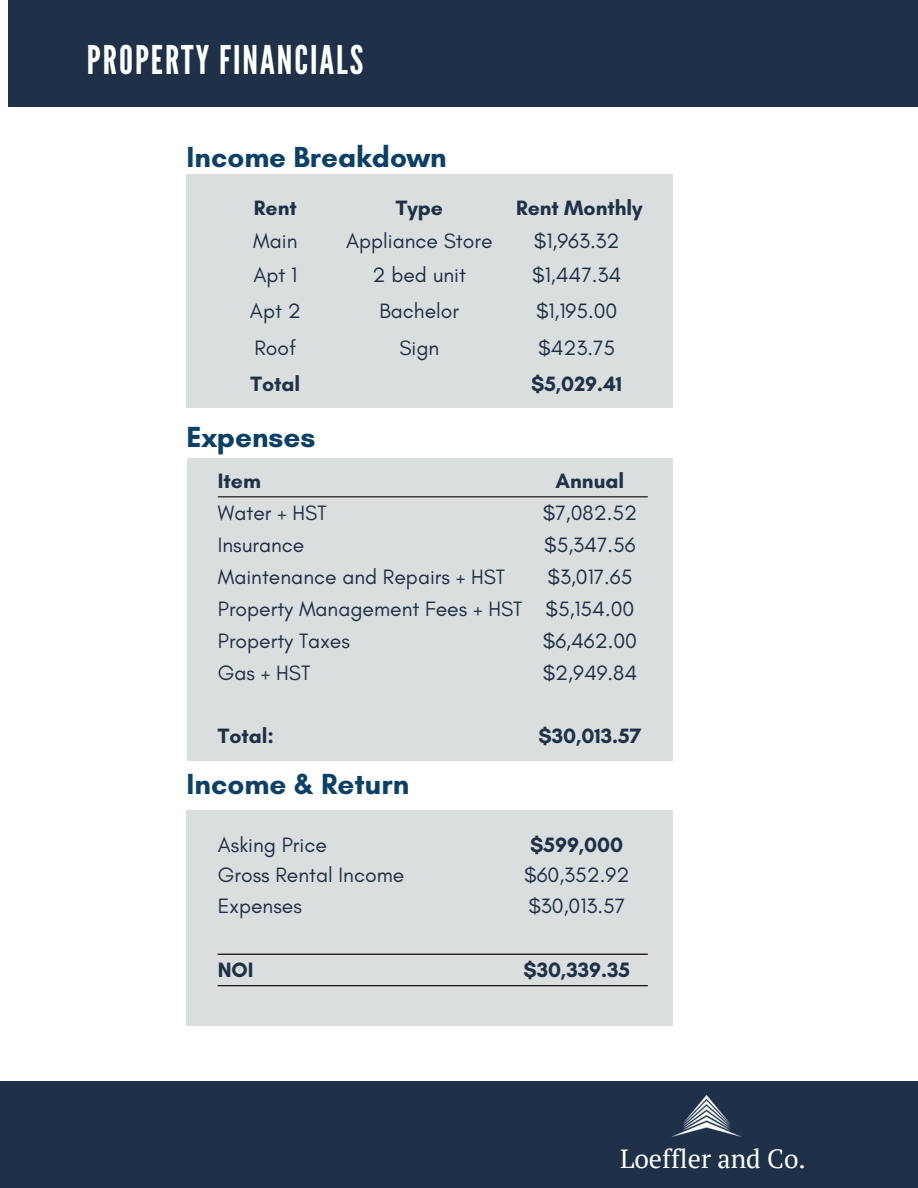
<style>
.page{position:relative;width:918px;height:1188px;background:#fff}
.page>*{position:absolute;margin:0;border:0;box-sizing:border-box;transform-origin:0 0}
.t1{font:39.45px "League Gothic";letter-spacing:.05em;color:#fff}
.t2{font:700 29.7px "Glacial Indifference";color:#0b4168}
.t3{font:700 29.55px "Glacial Indifference";color:#0b4168}
.t4{font:26.25px "PT Serif";color:#fff}
.t5{font:21.15px "Glacial Indifference";color:#1e3148}
.t6{font:700 21.15px "Glacial Indifference";color:#1e3148}
</style>
<div class="page">
<div style="left:8px;top:0;width:910px;height:107px;background:#1e3148"></div>
<div style="left:0;top:1081px;width:918px;height:107px;background:#1e3148"></div>
<img style="left:671px;top:1096px;width:71px;height:41px">
<div style="left:187px;top:810px;width:486px;height:216px;background:#dbdede"></div>
<hr style="left:218px;top:954px;width:430px;height:1px;background:#000">
<hr style="left:218px;top:985px;width:430px;height:1px;background:#000">
<div style="left:187px;top:174px;width:486px;height:234px;background:#dbdede"></div>
<div style="left:187px;top:458px;width:486px;height:302px;background:#dbdede"></div>
<hr style="left:218px;top:496px;width:430px;height:1px;background:#000">
<p class="t1" style="left:87px;top:37px;width:278px">PROPERTY FINANCIALS</p>
<p class="t3" style="left:187px;top:139px;width:261px">Income Breakdown</p>
<p class="t6" style="left:254px;top:195px;width:44px">Rent</p>
<p class="t6" style="left:396px;top:195px;width:49px">Type</p>
<p class="t6" style="left:516px;top:195px;width:128px">Rent Monthly</p>
<p class="t5" style="left:253px;top:228px;width:46px">Main</p>
<p class="t5" style="left:346px;top:228px;width:148px">Appliance Store</p>
<p class="t5" style="left:534px;top:228px;width:87px">$1,963.32</p>
<p class="t5" style="left:253px;top:262px;width:45px">Apt 1</p>
<p class="t5" style="left:373px;top:262px;width:95px">2 bed unit</p>
<p class="t5" style="left:532px;top:262px;width:90px">$1,447.34</p>
<p class="t5" style="left:250px;top:298px;width:52px">Apt 2</p>
<h2 class="t5" style="left:380px;top:298px;width:81px">Bachelor</h2>
<p class="t5" style="left:536px;top:298px;width:83px">$1,195.00</p>
<p class="t5" style="left:254px;top:335px;width:43px">Roof</p>
<p class="t5" style="left:399px;top:335px;width:41px">Sign</p>
<p class="t5" style="left:538px;top:335px;width:78px">$423.75</p>
<p class="t6" style="left:250px;top:371px;width:51px">Total</p>
<p class="t6" style="left:531px;top:371px;width:93px">$5,029.41</p>
<p class="t3" style="left:187px;top:419px;width:130px">Expenses</p>
<p class="t6" style="left:218px;top:467px;width:45px">Item</p>
<p class="t6" style="left:556px;top:467px;width:70px">Annual</p>
<p class="t5" style="left:218px;top:500px;width:110px">Water + HST</p>
<p class="t5" style="left:543px;top:500px;width:96px">$7,082.52</p>
<p class="t5" style="left:218px;top:532px;width:88px">Insurance</p>
<p class="t5" style="left:544px;top:532px;width:93px">$5,347.56</p>
<p class="t5" style="left:218px;top:564px;width:289px">Maintenance and Repairs + HST</p>
<p class="t5" style="left:548px;top:564px;width:86px">$3,017.65</p>
<p class="t5" style="left:218px;top:596px;width:306px">Property Management Fees + HST</p>
<p class="t5" style="left:546px;top:596px;width:90px">$5,154.00</p>
<h2 class="t5" style="left:218px;top:628px;width:134px">Property Taxes</h2>
<p class="t5" style="left:543px;top:628px;width:96px">$6,462.00</p>
<p class="t5" style="left:218px;top:659px;width:94px">Gas + HST</p>
<p class="t5" style="left:543px;top:659px;width:96px">$2,949.84</p>
<p class="t6" style="left:218px;top:723px;width:58px">Total:</p>
<p class="t6" style="left:539px;top:723px;width:104px">$30,013.57</p>
<p class="t2" style="left:187px;top:766px;width:224px">Income &amp; Return</p>
<h2 class="t5" style="left:218px;top:832px;width:111px">Asking Price</h2>
<p class="t6" style="left:530px;top:832px;width:95px">$599,000</p>
<p class="t5" style="left:218px;top:862px;width:188px">Gross Rental Income</p>
<p class="t5" style="left:524px;top:862px;width:107px">$60,352.92</p>
<p class="t5" style="left:218px;top:893px;width:86px">Expenses</p>
<p class="t5" style="left:528px;top:893px;width:98px">$30,013.57</p>
<p class="t6" style="left:218px;top:957px;width:37px">NOI</p>
<p class="t6" style="left:523px;top:957px;width:108px">$30,339.35</p>
<h1 class="t4" style="left:620px;top:1141px;width:187px">Loeffler and Co.</h1>
</div>
